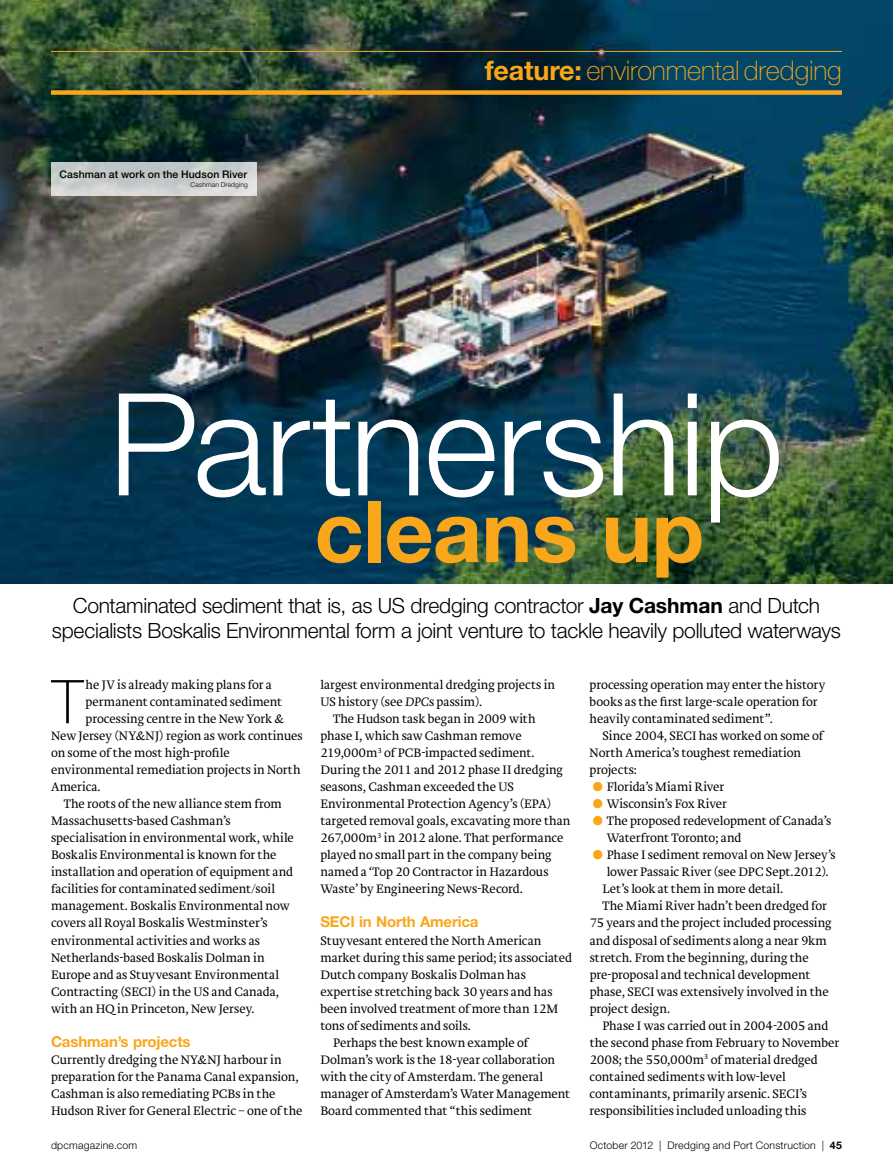
<style>
.page{position:relative;width:893px;height:1170px;background:#fff}
.page>*{position:absolute;margin:0;border:0;box-sizing:border-box;transform-origin:0 0}
.t1{font:300 142.5px "Helvetica Neue LT Pro";letter-spacing:-.015em;color:#fff}
.t2{font:700 85.5px "Helvetica Neue LT Pro";letter-spacing:-.005em;color:#faa61a}
.t3{font:100 60.45px "Helvetica Neue LT Pro";color:#000}
.t4{font:100 27px "Helvetica Neue LT Pro";letter-spacing:-.005em;color:#faa61a}
.t5{font:300 21px/25.5px "Helvetica Neue LT Pro";letter-spacing:-.015em;color:#000;text-align:center}
.t6{font:700 15px "Helvetica Neue LT Pro";letter-spacing:-.01em;color:#faa61a}
.t7{font:300 12.75px/17px "Brioni Std";color:#000}
.t8{font:300 10.5px "Helvetica Neue LT Pro";letter-spacing:.02em;color:#000}
.t9{font:500 10.5px "Helvetica Neue LT Pro";letter-spacing:.01em;color:#000}
.t10{font:300 6.75px "Helvetica Neue LT Pro";letter-spacing:.015em;color:#000}
.s1{font-weight:700}
.s2{font-style:italic}
.s3{font-weight:400;font-size:40.5px;color:#faa61a}
</style>
<div class="page">
<img style="left:0;top:0;width:893px;height:584px">
<svg style="left:51px;top:162px;width:205px;height:34px"></svg>
<div style="left:51px;top:90px;width:791px;height:5px;background:#faa61a"></div>
<hr style="left:51px;top:51px;width:791px;height:1px;background:#faa61a">
<p class="t9" style="left:60px;top:168px;width:189px">Cashman at work on the Hudson River</p>
<p class="t10" style="left:191px;top:180px;width:59px">Cashman Dredging</p>
<h3 class="t4" style="left:485px;top:54px;width:358px"><span class="s1">feature:</span> environmental dredging</h3>
<h1 class="t1" style="left:109px;top:357px;width:677px">Partnership</h1>
<h2 class="t2" style="left:314px;top:477px;width:391px">cleans up</h2>
<h3 class="t5" style="left:52px;top:592px;width:791px">Contaminated sediment that is, as US dredging contractor <span class="s1">Jay Cashman</span> and Dutch specialists Boskalis Environmental form a joint venture to tackle heavily polluted waterways</h3>
<h3 class="t3" style="left:52px;top:665px;width:33px">T</h3>
<p class="t7" style="left:86px;top:676px;width:188px">he JV is already making plans for a</p>
<p class="t7" style="left:86px;top:693px;width:198px">permanent contaminated sediment</p>
<p class="t7" style="left:86px;top:710px;width:200px">processing centre in the New York &amp;</p>
<p class="t7" style="left:51px;top:728px;width:253px">New Jersey (NY&amp;NJ) region as work continues</p>
<p class="t7" style="left:51px;top:745px;width:180px">on some of the most high-profile</p>
<p class="t7" style="left:51px;top:762px;width:251px">environmental remediation projects in North</p>
<p class="t7" style="left:51px;top:779px;width:51px">America.</p>
<p class="t7" style="left:64px;top:796px;width:219px">The roots of the new alliance stem from</p>
<p class="t7" style="left:51px;top:813px;width:181px">Massachusetts-based Cashman’s</p>
<p class="t7" style="left:51px;top:830px;width:244px">specialisation in environmental work, while</p>
<p class="t7" style="left:51px;top:847px;width:227px">Boskalis Environmental is known for the</p>
<p class="t7" style="left:51px;top:864px;width:244px">installation and operation of equipment and</p>
<p class="t7" style="left:51px;top:881px;width:225px">facilities for contaminated sediment/soil</p>
<p class="t7" style="left:51px;top:898px;width:240px">management. Boskalis Environmental now</p>
<p class="t7" style="left:51px;top:915px;width:218px">covers all Royal Boskalis Westminster’s</p>
<p class="t7" style="left:51px;top:932px;width:211px">environmental activities and works as</p>
<p class="t7" style="left:51px;top:949px;width:215px">Netherlands-based Boskalis Dolman in</p>
<p class="t7" style="left:51px;top:966px;width:230px">Europe and as Stuyvesant Environmental</p>
<p class="t7" style="left:51px;top:983px;width:230px">Contracting (SECI) in the US and Canada,</p>
<p class="t7" style="left:51px;top:1000px;width:205px">with an HQ in Princeton, New Jersey.</p>
<p class="t6" style="left:51px;top:1031px;width:141px">Cashman’s projects</p>
<p class="t7" style="left:51px;top:1051px;width:253px">Currently dredging the NY&amp;NJ harbour in preparation for the Panama Canal expansion, Cashman is also remediating PCBs in the Hudson River for General Electric – one of the</p>
<p class="t7" style="left:320px;top:676px;width:236px">largest environmental dredging projects in</p>
<p class="t7" style="left:320px;top:693px;width:163px">US history (see <span class="s2">DPC</span>s passim).</p>
<p class="t7" style="left:333px;top:710px;width:204px">The Hudson task began in 2009 with</p>
<p class="t7" style="left:320px;top:728px;width:203px">phase I, which saw Cashman remove</p>
<p class="t7" style="left:320px;top:745px;width:216px">219,000m<sup>3</sup> of PCB-impacted sediment.</p>
<p class="t7" style="left:320px;top:762px;width:244px">During the 2011 and 2012 phase II dredging</p>
<p class="t7" style="left:320px;top:779px;width:195px">seasons, Cashman exceeded the US</p>
<p class="t7" style="left:320px;top:796px;width:233px">Environmental Protection Agency’s (EPA)</p>
<p class="t7" style="left:320px;top:813px;width:252px">targeted removal goals, excavating more than</p>
<p class="t7" style="left:320px;top:830px;width:245px">267,000m<sup>3</sup> in 2012 alone. That performance</p>
<p class="t7" style="left:320px;top:847px;width:233px">played no small part in the company being</p>
<p class="t7" style="left:320px;top:864px;width:230px">named a ‘Top 20 Contractor in Hazardous</p>
<p class="t7" style="left:320px;top:881px;width:204px">Waste’ by Engineering News-Record.</p>
<p class="t6" style="left:320px;top:912px;width:160px">SECI in North America</p>
<p class="t7" style="left:320px;top:932px;width:223px">Stuyvesant entered the North American</p>
<p class="t7" style="left:320px;top:949px;width:253px">market during this same period; its associated</p>
<p class="t7" style="left:320px;top:966px;width:207px">Dutch company Boskalis Dolman has</p>
<p class="t7" style="left:320px;top:983px;width:234px">expertise stretching back 30 years and has</p>
<p class="t7" style="left:320px;top:1000px;width:239px">been involved treatment of more than 12M</p>
<p class="t7" style="left:320px;top:1017px;width:152px">tons of sediments and soils.</p>
<p class="t7" style="left:333px;top:1034px;width:197px">Perhaps the best known example of</p>
<p class="t7" style="left:320px;top:1051px;width:236px">Dolman’s work is the 18-year collaboration</p>
<p class="t7" style="left:320px;top:1068px;width:224px">with the city of Amsterdam. The general</p>
<p class="t7" style="left:320px;top:1085px;width:251px">manager of Amsterdam’s Water Management</p>
<p class="t7" style="left:320px;top:1102px;width:213px">Board commented that “this sediment</p>
<p class="t7" style="left:590px;top:676px;width:237px">processing operation may enter the history books as the first large-scale operation for heavily contaminated sediment”.</p>
<p class="t7" style="left:590px;top:728px;width:235px;text-indent:13px">Since 2004, SECI has worked on some of<br>North America’s toughest remediation projects:</p>
<p class="t7" style="left:590px;top:779px;width:136px"><span class="s3">•</span> Florida’s Miami River</p>
<p class="t7" style="left:590px;top:796px;width:139px"><span class="s3">•</span> Wisconsin’s Fox River</p>
<p class="t7" style="left:607px;top:813px;width:226px;text-indent:-17px"><span class="s3">•</span> The proposed redevelopment of Canada’s<br>Waterfront Toronto; and</p>
<p class="t7" style="left:590px;top:847px;width:248px"><span class="s3">•</span> Phase I sediment removal on New Jersey’s</p>
<p class="t7" style="left:607px;top:864px;width:224px">lower Passaic River (see DPC Sept.2012).</p>
<p class="t7" style="left:602px;top:881px;width:182px">Let’s look at them in more detail.</p>
<p class="t7" style="left:602px;top:898px;width:226px">The Miami River hadn’t been dredged for</p>
<p class="t7" style="left:590px;top:915px;width:243px">75 years and the project included processing</p>
<p class="t7" style="left:590px;top:932px;width:239px">and disposal of sediments along a near 9km</p>
<p class="t7" style="left:590px;top:949px;width:221px">stretch. From the beginning, during the</p>
<p class="t7" style="left:590px;top:966px;width:222px">pre-proposal and technical development</p>
<p class="t7" style="left:590px;top:983px;width:241px">phase, SECI was extensively involved in the</p>
<p class="t7" style="left:590px;top:1000px;width:82px">project design.</p>
<p class="t7" style="left:602px;top:1017px;width:227px">Phase I was carried out in 2004-2005 and</p>
<p class="t7" style="left:590px;top:1034px;width:251px">the second phase from February to November</p>
<p class="t7" style="left:590px;top:1051px;width:230px">2008; the 550,000m<sup>3</sup> of material dredged</p>
<p class="t7" style="left:590px;top:1068px;width:198px">contained sediments with low-level</p>
<p class="t7" style="left:590px;top:1085px;width:219px">contaminants, primarily arsenic. SECI’s</p>
<p class="t7" style="left:590px;top:1102px;width:218px">responsibilities included unloading this</p>
<p class="t8" style="left:51px;top:1138px;width:88px">dpcmagazine.com</p>
<p class="t8" style="left:590px;top:1138px;width:254px">October 2012 | Dredging and Port Construction | <span class="s1">45</span></p>
</div>
